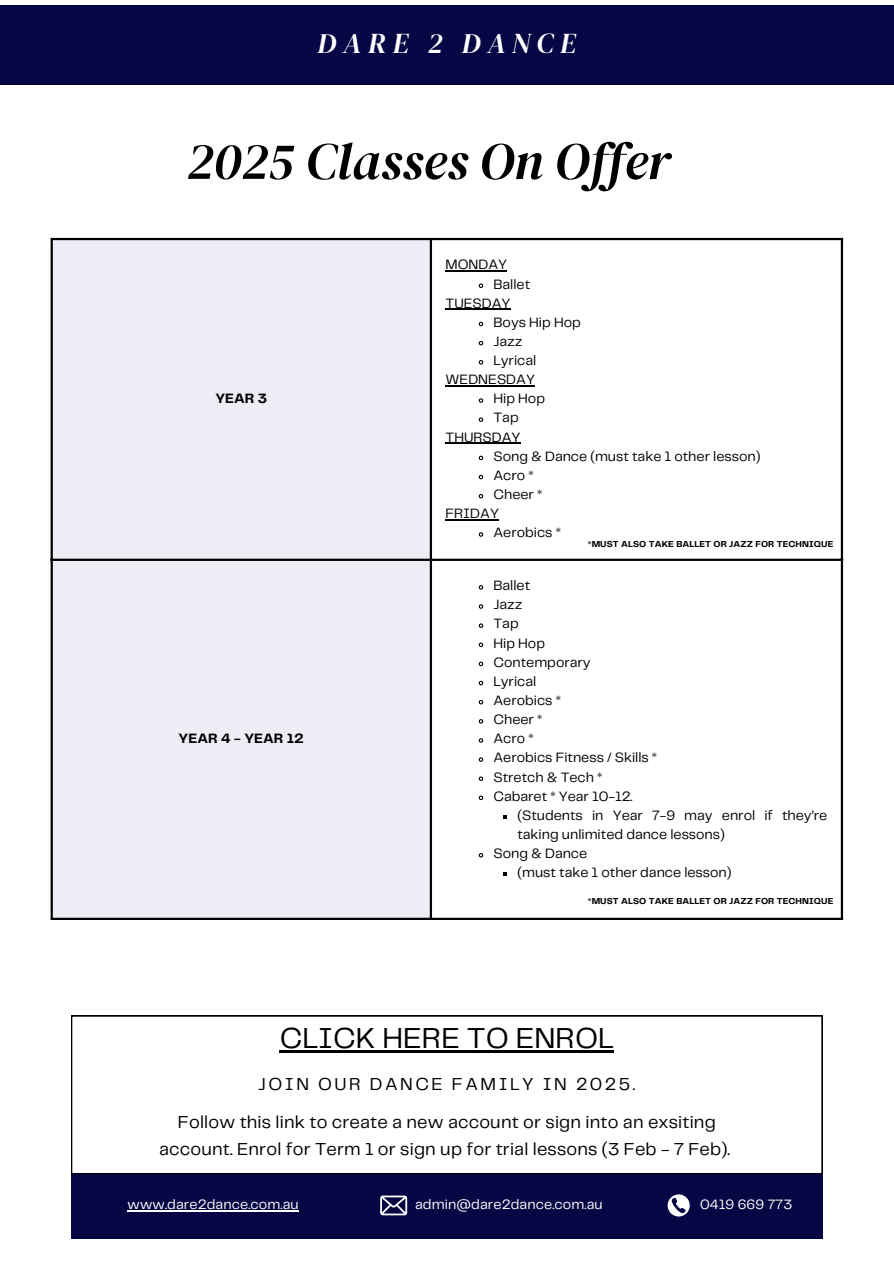
<style>
.page{position:relative;width:894px;height:1264px;background:#fff}
.page>*{position:absolute;margin:0;border:0;box-sizing:border-box;transform-origin:0 0}
.t1{font:italic 52.05px "DM Serif Display";color:#000}
.t2{font:30px "Telegraf";color:#000}
.t3{font:italic 28.5px "DM Serif Display";letter-spacing:.225em;color:#fff}
.t4{font:18px/27px "Telegraf";letter-spacing:.01em;color:#000;text-align:center}
.t5{font:18px "Telegraf";letter-spacing:.14em;color:#000}
.t6{font:14.1px/19.2px "Telegraf";color:#000}
.t7{font:14.1px "Telegraf";letter-spacing:.01em;color:#fff}
.t8{font:700 14.1px "Telegraf";color:#000}
.t9{font:700 9px "Telegraf";letter-spacing:.01em;color:#000}
</style>
<div class="page">
<div style="left:0;top:6px;width:893px;height:79px;background:#060644"></div>
<div style="left:53px;top:240px;width:376px;height:677px;background:#eeecf5"></div>
<hr style="left:445px;top:270px;width:62px;height:2px;background:#000">
<svg style="left:478px;top:283px;width:6px;height:5px"></svg>
<hr style="left:445px;top:309px;width:65px;height:1px;background:#000">
<svg style="left:478px;top:321px;width:6px;height:6px"></svg>
<svg style="left:478px;top:340px;width:6px;height:6px"></svg>
<svg style="left:478px;top:360px;width:6px;height:5px"></svg>
<hr style="left:445px;top:385px;width:90px;height:1px;background:#000">
<svg style="left:478px;top:398px;width:6px;height:5px"></svg>
<svg style="left:478px;top:417px;width:6px;height:5px"></svg>
<hr style="left:445px;top:443px;width:75px;height:1px;background:#000">
<svg style="left:478px;top:455px;width:6px;height:6px"></svg>
<svg style="left:478px;top:474px;width:6px;height:6px"></svg>
<svg style="left:478px;top:494px;width:6px;height:5px"></svg>
<hr style="left:445px;top:519px;width:54px;height:1px;background:#000">
<svg style="left:478px;top:532px;width:6px;height:5px"></svg>
<svg style="left:478px;top:585px;width:6px;height:5px"></svg>
<svg style="left:478px;top:604px;width:6px;height:5px"></svg>
<svg style="left:478px;top:623px;width:6px;height:5px"></svg>
<svg style="left:478px;top:642px;width:6px;height:5px"></svg>
<svg style="left:478px;top:661px;width:6px;height:6px"></svg>
<svg style="left:478px;top:680px;width:6px;height:6px"></svg>
<svg style="left:478px;top:700px;width:6px;height:5px"></svg>
<svg style="left:478px;top:719px;width:6px;height:5px"></svg>
<svg style="left:478px;top:738px;width:6px;height:5px"></svg>
<svg style="left:478px;top:757px;width:6px;height:5px"></svg>
<svg style="left:478px;top:776px;width:6px;height:5px"></svg>
<svg style="left:478px;top:795px;width:6px;height:6px"></svg>
<svg style="left:478px;top:853px;width:6px;height:5px"></svg>
<svg style="left:503px;top:872px;width:3px;height:4px"></svg>
<hr style="left:51px;top:240px;width:2px;height:677px;background:#000">
<hr style="left:429px;top:240px;width:3px;height:677px;background:#000">
<hr style="left:840px;top:240px;width:2px;height:677px;background:#000">
<hr style="left:51px;top:238px;width:791px;height:2px;background:#000">
<hr style="left:51px;top:558px;width:791px;height:3px;background:#000">
<hr style="left:51px;top:917px;width:791px;height:3px;background:#000">
<svg style="left:71px;top:1015px;width:750px;height:159px"></svg>
<div style="left:71px;top:1174px;width:751px;height:64px;background:#060644"></div>
<svg style="left:380px;top:1195px;width:27px;height:20px"></svg>
<svg style="left:667px;top:1194px;width:22px;height:22px"></svg>
<hr style="left:280px;top:1050px;width:333px;height:2px;background:#000">
<hr style="left:127px;top:1209px;width:172px;height:1px;background:#fff">
<h2 class="t3" style="left:317px;top:23px;width:260px">DARE 2 DANCE</h2>
<p class="t1" style="left:187px;top:125px;width:484px">2025 Classes On Offer</p>
<h1 class="t8" style="left:215px;top:392px;width:53px">YEAR 3</h1>
<p class="t8" style="left:178px;top:732px;width:127px">YEAR 4 - YEAR 12</p>
<p class="t6" style="left:445px;top:256px;width:63px">MONDAY</p>
<p class="t6" style="left:493px;top:275px;width:38px">Ballet</p>
<p class="t6" style="left:445px;top:294px;width:67px">TUESDAY</p>
<p class="t6" style="left:493px;top:313px;width:89px">Boys Hip Hop</p>
<p class="t6" style="left:493px;top:332px;width:30px">Jazz</p>
<p class="t6" style="left:493px;top:351px;width:44px">Lyrical</p>
<p class="t6" style="left:445px;top:370px;width:91px">WEDNESDAY</p>
<p class="t6" style="left:493px;top:390px;width:53px">Hip Hop</p>
<p class="t6" style="left:493px;top:409px;width:27px">Tap</p>
<p class="t6" style="left:445px;top:428px;width:77px">THURSDAY</p>
<p class="t6" style="left:493px;top:447px;width:268px">Song &amp; Dance (must take 1 other lesson)</p>
<p class="t6" style="left:493px;top:466px;width:42px">Acro *</p>
<p class="t6" style="left:493px;top:485px;width:50px">Cheer *</p>
<p class="t6" style="left:445px;top:504px;width:55px">FRIDAY</p>
<p class="t6" style="left:493px;top:523px;width:69px">Aerobics *</p>
<p class="t9" style="left:587px;top:540px;width:247px">*MUST ALSO TAKE BALLET OR JAZZ FOR TECHNIQUE</p>
<p class="t6" style="left:493px;top:576px;width:38px">Ballet</p>
<p class="t6" style="left:493px;top:595px;width:30px">Jazz</p>
<p class="t6" style="left:493px;top:615px;width:27px">Tap</p>
<p class="t6" style="left:493px;top:634px;width:53px">Hip Hop</p>
<p class="t6" style="left:493px;top:653px;width:99px">Contemporary</p>
<p class="t6" style="left:493px;top:672px;width:44px">Lyrical</p>
<p class="t6" style="left:493px;top:691px;width:69px">Aerobics *</p>
<p class="t6" style="left:493px;top:710px;width:50px">Cheer *</p>
<p class="t6" style="left:493px;top:729px;width:42px">Acro *</p>
<p class="t6" style="left:493px;top:748px;width:165px">Aerobics Fitness / Skills *</p>
<p class="t6" style="left:493px;top:768px;width:110px">Stretch &amp; Tech *</p>
<p class="t6" style="left:493px;top:787px;width:141px">Cabaret * Year 10-12.</p>
<p class="t6" style="left:517px;top:806px;width:311px">(Students in Year 7-9 may enrol if they’re taking unlimited dance lessons)</p>
<p class="t6" style="left:493px;top:844px;width:95px">Song &amp; Dance</p>
<p class="t6" style="left:517px;top:863px;width:215px">(must take 1 other dance lesson)</p>
<p class="t9" style="left:587px;top:897px;width:247px">*MUST ALSO TAKE BALLET OR JAZZ FOR TECHNIQUE</p>
<h4 class="t2" style="left:280px;top:1025px;width:335px">CLICK HERE TO ENROL</h4>
<h3 class="t5" style="left:258px;top:1076px;width:378px">JOIN OUR DANCE FAMILY IN 2025.</h3>
<h2 class="t4" style="left:159px;top:1109px;width:572px">Follow this link to create a new account or sign into an exsiting account. Enrol for Term 1 or sign up for trial lessons (3 Feb - 7 Feb).</h2>
<h5 class="t7" style="left:127px;top:1198px;width:173px">www.dare2dance.com.au</h5>
<p class="t7" style="left:415px;top:1198px;width:189px">admin@dare2dance.com.au</p>
<h5 class="t7" style="left:699px;top:1198px;width:94px">0419 669 773</h5>
</div>
